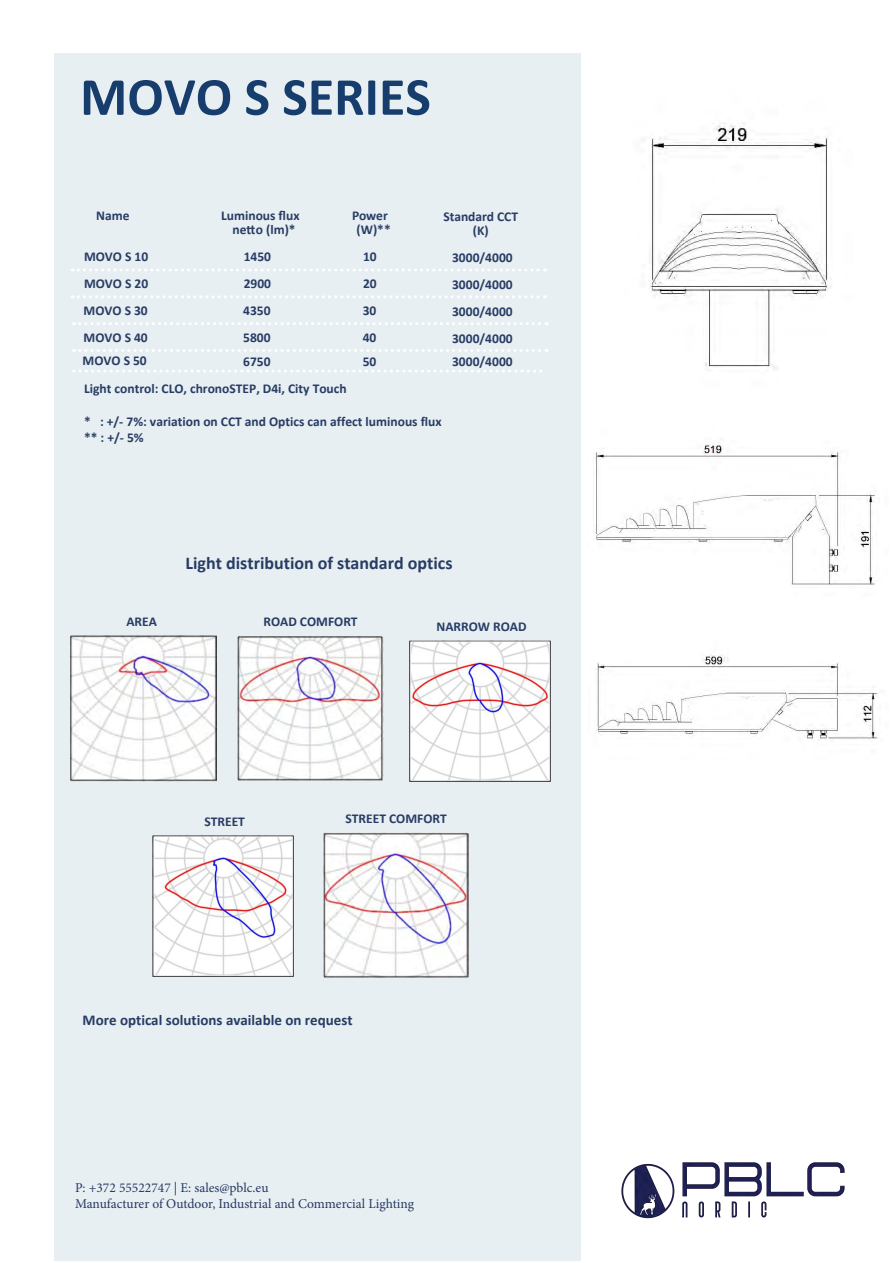
<style>
.page{position:relative;width:893px;height:1263px;background:#fff}
.page>*{position:absolute;margin:0;border:0;box-sizing:border-box;transform-origin:0 0}
.t1{font:700 54px "Calibri";color:#163d6b}
.t2{font:700 18px "Calibri";color:#283c64}
.t3{font:700 15px "Calibri";color:#283c64}
.t4{font:700 13.5px/27px "Calibri";color:#283c64;text-align:justify}
.t5{font:700 13.5px/16.2px "Calibri";color:#283c64}
.t6{font:13.5px/16.2px "Minion Pro";color:#243a61}
.s1{font-style:inherit}
</style>
<div class="page">
<div style="left:55px;top:53px;width:526px;height:1208px;background:#e8eff3"></div>
<svg style="left:72px;top:268px;width:474px;height:3px"></svg>
<svg style="left:72px;top:295px;width:474px;height:3px"></svg>
<svg style="left:74px;top:322px;width:473px;height:3px"></svg>
<svg style="left:74px;top:349px;width:473px;height:3px"></svg>
<img style="left:596px;top:654px;width:282px;height:88px">
<img style="left:621px;top:1162px;width:224px;height:57px">
<img style="left:71px;top:635px;width:145px;height:146px">
<img style="left:238px;top:637px;width:145px;height:143px">
<img style="left:323px;top:832px;width:145px;height:145px">
<img style="left:642px;top:123px;width:190px;height:247px">
<img style="left:595px;top:442px;width:280px;height:143px">
<img style="left:410px;top:640px;width:140px;height:141px">
<img style="left:153px;top:835px;width:141px;height:141px">
<svg style="left:74px;top:370px;width:468px;height:3px"></svg>
<h1 class="t1" style="left:80px;top:59px;width:352px"><span class="s1">M</span>OVO S SERIES</h1>
<p class="t4" style="left:96px;top:202px;width:35px">Name</p>
<p class="t4" style="left:84px;top:243px;width:66px"><span class="s1">MO</span>VO S 1<span class="s1">0<br></span>MOVO S 2<span class="s1">0<br></span>MOVO S 30<br>MOVO S 4<span class="s1">0</span></p>
<p class="t4" style="left:83px;top:347px;width:66px">MOVO S 5<span class="s1">0</span></p>
<p class="t4" style="left:221px;top:209px;width:80px;line-height:13.5px;text-align:center">Luminous flux netto (lm)*</p>
<p class="t4" style="left:243px;top:243px;width:29px">1450<br>2900<br>4350</p>
<p class="t4" style="left:352px;top:209px;width:40px;line-height:13.5px;text-align:center">Power (W)**</p>
<p class="t4" style="left:363px;top:243px;width:16px">10<br>20<br>30</p>
<p class="t4" style="left:443px;top:209px;width:76px;line-height:13.5px;text-align:center">Standard CCT (K)</p>
<p class="t4" style="left:452px;top:243px;width:62px">3000/4000<br>3000/4000<br>3000/4000</p>
<p class="t4" style="left:452px;top:348px;width:62px">3000/4000</p>
<p class="t4" style="left:243px;top:324px;width:29px">5800</p>
<p class="t5" style="left:363px;top:329px;width:15px">40</p>
<p class="t4" style="left:452px;top:324px;width:62px">3000/4000</p>
<p class="t4" style="left:243px;top:348px;width:29px">6750</p>
<p class="t4" style="left:363px;top:348px;width:15px">50</p>
<p class="t5" style="left:84px;top:380px;width:264px">Light control: CLO, <span class="s1">chronoSTEP,</span> D4i, City Touch</p>
<p class="t5" style="left:84px;top:413px;width:359px">* : +/- 7%: variation on CCT and Optics can affect luminous flux ** : +/- 5%</p>
<p class="t4" style="left:126px;top:607px;width:32px">AREA</p>
<h2 class="t2" style="left:186px;top:550px;width:268px">Light distribution of standard optics</h2>
<p class="t4" style="left:264px;top:608px;width:96px">ROAD COMFORT</p>
<p class="t4" style="left:436px;top:612px;width:92px">NARROW ROAD</p>
<p class="t4" style="left:204px;top:808px;width:42px">STREET</p>
<p class="t4" style="left:345px;top:805px;width:103px">STREET COMFORT</p>
<p class="t3" style="left:83px;top:1009px;width:272px">More optical solutions available on request</p>
<p class="t6" style="left:75px;top:1180px;width:341px">P: +372 55522747 | E: sales@pblc.eu<br>Manufacturer of Outdoor, Industrial and Commercial Lighting</p>
</div>
